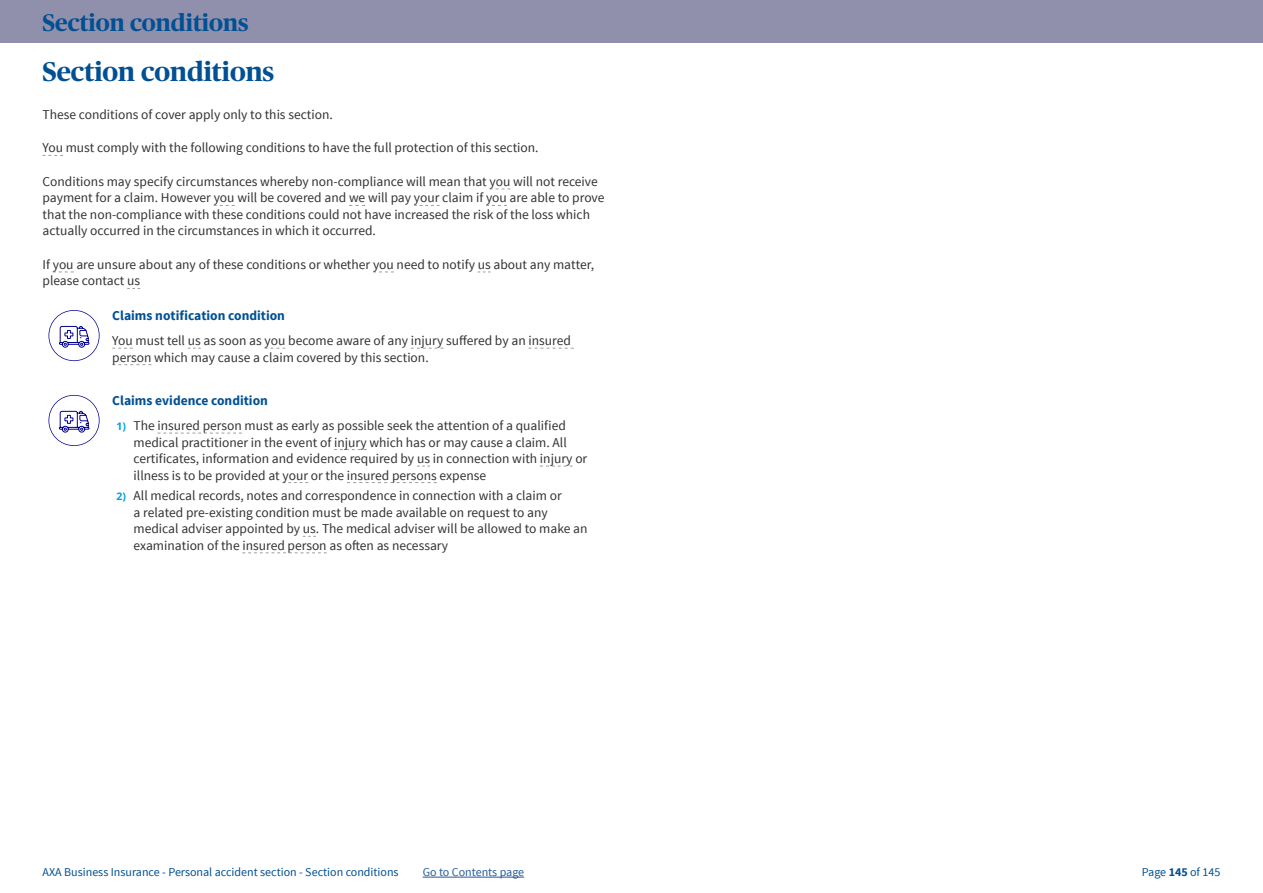
<style>
.page{position:relative;width:1263px;height:893px;background:#fff}
.page>*{position:absolute;margin:0;border:0;box-sizing:border-box;transform-origin:0 0}
.t1{font:700 27px "Publico Headline";color:#015094}
.t2{font:700 24px "Publico Headline";color:#015094}
.t3{font:13.5px/16.5px "Source Sans Pro";color:#333232}
.t4{font:700 13.5px "Source Sans Pro";color:#015094}
.t5{font:12px "Source Sans Pro";color:#015094}
.t6{font:12px "Source Sans Pro";color:#265a9b}
.s1{font-family:"Open Sans";font-weight:700;font-size:10.5px;color:#009fe3}
.s2{font-weight:700}
</style>
<div class="page">
<div style="left:0;top:0;width:1263px;height:43px;background:#9190ac"></div>
<hr style="left:423px;top:877px;width:101px;height:1px;background:#265a9b">
<svg style="left:43px;top:155px;width:20px;height:1px"></svg>
<svg style="left:489px;top:189px;width:21px;height:1px"></svg>
<svg style="left:214px;top:205px;width:21px;height:1px"></svg>
<svg style="left:414px;top:205px;width:25px;height:1px"></svg>
<svg style="left:486px;top:205px;width:21px;height:1px"></svg>
<svg style="left:53px;top:272px;width:21px;height:1px"></svg>
<svg style="left:373px;top:272px;width:21px;height:1px"></svg>
<svg style="left:49px;top:310px;width:51px;height:51px"></svg>
<svg style="left:112px;top:348px;width:21px;height:1px"></svg>
<svg style="left:264px;top:348px;width:21px;height:1px"></svg>
<svg style="left:411px;top:348px;width:32px;height:1px"></svg>
<svg style="left:528px;top:348px;width:46px;height:1px"></svg>
<svg style="left:112px;top:364px;width:39px;height:1px"></svg>
<svg style="left:49px;top:395px;width:51px;height:51px"></svg>
<svg style="left:158px;top:433px;width:84px;height:1px"></svg>
<svg style="left:334px;top:449px;width:33px;height:1px"></svg>
<svg style="left:540px;top:466px;width:33px;height:1px"></svg>
<svg style="left:283px;top:482px;width:25px;height:1px"></svg>
<svg style="left:347px;top:482px;width:90px;height:1px"></svg>
<svg style="left:242px;top:552px;width:85px;height:1px"></svg>
<h2 class="t2" style="left:43px;top:5px;width:207px">Section conditions</h2>
<h1 class="t1" style="left:43px;top:52px;width:233px">Section conditions</h1>
<p class="t3" style="left:43px;top:106px;width:292px">These conditions of cover apply only to this section.</p>
<p class="t3" style="left:43px;top:140px;width:498px">You must comply with the following conditions to have the full protection of this section.</p>
<p class="t3" style="left:43px;top:173px;width:563px">Conditions may specify circumstances whereby non-compliance will mean that you will not receive payment for a claim. However you will be covered and we will pay your claim if you are able to prove that the non-compliance with these conditions could not have increased the risk of the loss which actually occurred in the circumstances in which it occurred.</p>
<p class="t3" style="left:43px;top:256px;width:553px">If you are unsure about any of these conditions or whether you need to notify us about any matter, please contact us</p>
<p class="t4" style="left:112px;top:307px;width:174px">Claims notification condition</p>
<p class="t3" style="left:112px;top:333px;width:460px">You must tell us as soon as you become aware of any injury suffered by an insured person which may cause a claim covered by this section.</p>
<p class="t4" style="left:112px;top:392px;width:157px">Claims evidence condition</p>
<p class="t3" style="left:134px;top:418px;width:455px;text-indent:-17px"><span class="s1">1)</span> The insured person must as early as possible seek the attention of a qualified medical practitioner in the event of injury which has or may cause a claim. All certificates, information and evidence required by us in connection with injury or illness is to be provided at your or the insured persons expense</p>
<p class="t3" style="left:134px;top:488px;width:455px;text-indent:-17px"><span class="s1">2)</span> All medical records, notes and correspondence in connection with a claim or<br>a related pre-existing condition must be made available on request to any medical adviser appointed by us. The medical adviser will be allowed to make an examination of the insured person as often as necessary</p>
<p class="t5" style="left:43px;top:865px;width:358px">AXA Business Insurance - Personal accident section - Section conditions</p>
<p class="t6" style="left:423px;top:865px;width:103px">Go to Contents page</p>
<p class="t5" style="left:1142px;top:865px;width:80px">Page <span class="s2">145</span> of 145</p>
</div>
